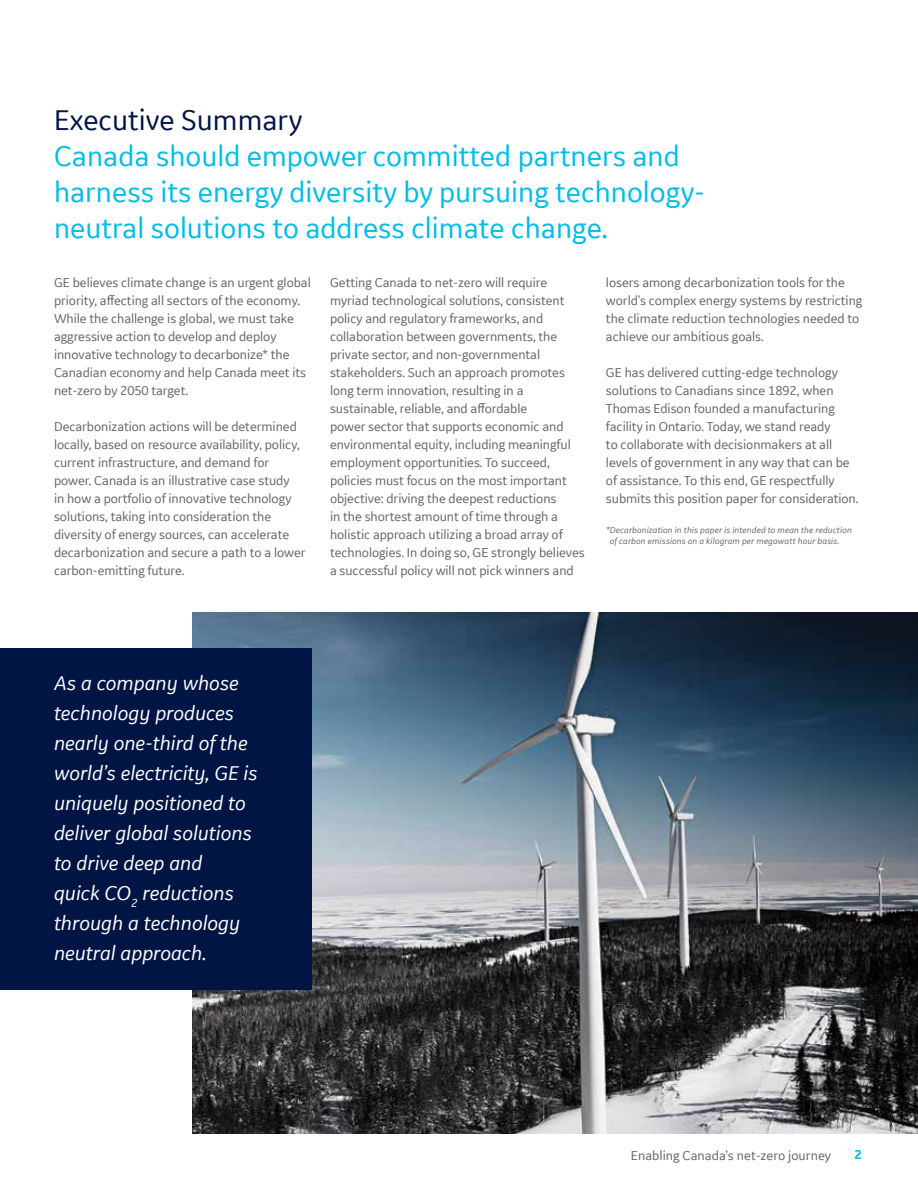
<style>
.page{position:relative;width:918px;height:1188px;background:#fff}
.page>*{position:absolute;margin:0;border:0;box-sizing:border-box;transform-origin:0 0}
.t1{font:30px/36px "GE Inspira Sans";color:#00bce7}
.t2{font:30px "GE Inspira Sans";color:#001544}
.t3{font:italic 21px/30px "GE Inspira Sans";color:#fff}
.t4{font:13.5px/18px "GE Inspira Sans";letter-spacing:-.005em;color:#636466}
.t5{font:700 13.5px "GE Inspira Sans";color:#00bce7}
.t6{font:italic 9px/11.2px "GE Inspira Sans";letter-spacing:.02em;color:#636466}
</style>
<div class="page">
<img style="left:192px;top:612px;width:726px;height:522px">
<div style="left:0;top:648px;width:312px;height:342px;background:#001544"></div>
<h1 class="t2" style="left:54px;top:101px;width:250px">Executive Summary</h1>
<h1 class="t1" style="left:54px;top:137px;width:652px">Canada should empower committed partners and harness its energy diversity by pursuing technology&shy;neutral solutions to address climate change.</h1>
<p class="t4" style="left:330px;top:274px;width:256px">Getting Canada to net-zero will require myriad technological solutions, consistent policy and regulatory frameworks, and collaboration between governments, the private sector, and non-governmental stakeholders. Such an approach promotes long term innovation, resulting in a sustainable, reliable, and affordable<br>power sector that supports economic and environmental equity, including meaningful employment opportunities. To succeed, policies must focus on the most important objective: driving the deepest reductions<br>in the shortest amount of time through a holistic approach utilizing a broad array of technologies. In doing so, GE strongly believes a successful policy will not pick winners and</p>
<p class="t4" style="left:606px;top:273px;width:258px">losers among decarbonization tools for the world’s complex energy systems by restricting the climate reduction technologies needed to achieve our ambitious goals.</p>
<p class="t4" style="left:54px;top:274px;width:258px">GE believes climate change is an urgent global priority, affecting all sectors of the economy.<br>While the challenge is global, we must take aggressive action to develop and deploy innovative technology to decarbonize* the Canadian economy and help Canada meet its net-zero by 2050 target.</p>
<p class="t4" style="left:54px;top:418px;width:253px">Decarbonization actions will be determined locally, based on resource availability, policy, current infrastructure, and demand for power. Canada is an illustrative case study<br>in how a portfolio of innovative technology solutions, taking into consideration the diversity of energy sources, can accelerate decarbonization and secure a path to a lower carbon-emitting future.</p>
<p class="t4" style="left:606px;top:363px;width:254px">GE has delivered cutting-edge technology solutions to Canadians since 1892, when Thomas Edison founded a manufacturing facility in Ontario. Today, we stand ready<br>to collaborate with decisionmakers at all levels of government in any way that can be of assistance. To this end, GE respectfully submits this position paper for consideration.</p>
<p class="t6" style="left:610px;top:524px;width:244px;text-indent:-4px">*Decarbonization in this paper is intended to mean the reduction of carbon emissions on a kilogram per megawatt hour basis.</p>
<h2 class="t3" style="left:54px;top:668px;width:205px">As a company whose technology produces nearly one-third of the world’s electricity, GE is uniquely positioned to deliver global solutions to drive deep and<br>quick CO<sub>2</sub> reductions through a technology neutral approach.</h2>
<p class="t4" style="left:631px;top:1146px;width:202px">Enabling Canada’s net-zero journey</p>
<p class="t5" style="left:854px;top:1146px;width:9px">2</p>
</div>
